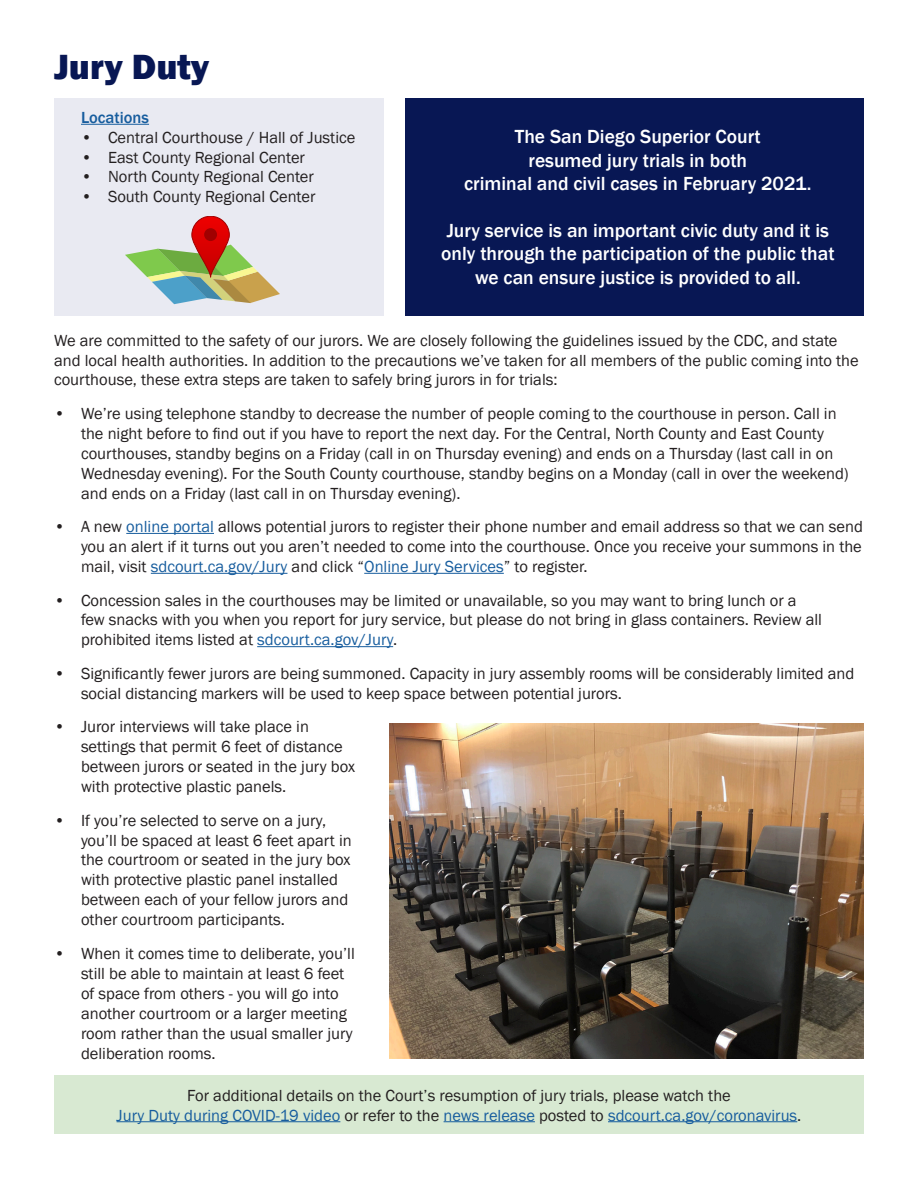
<style>
.page{position:relative;width:918px;height:1188px;background:#fff}
.page>*{position:absolute;margin:0;border:0;box-sizing:border-box;transform-origin:0 0}
.t1{font:800 36px "Franklin Gothic";color:#081754}
.t2{font:500 19.5px/23.4px "Franklin Gothic";color:#fff;text-align:center}
.t3{font:16.5px/20px "Franklin Gothic";color:#231f20}
.t4{font:16.5px "Franklin Gothic";color:#175d9e}
.t5{font:500 16.5px "Franklin Gothic";color:#175d9e}
.s1{color:#175d9e}
.s2{color:#231f20}
</style>
<div class="page">
<div style="left:405px;top:98px;width:459px;height:217px;background:#081754"></div>
<div style="left:54px;top:1076px;width:810px;height:58px;background:#d8e9d2"></div>
<hr style="left:117px;top:1121px;width:223px;height:1px;background:#175d9e">
<hr style="left:444px;top:1121px;width:91px;height:1px;background:#175d9e">
<hr style="left:608px;top:1121px;width:189px;height:1px;background:#175d9e">
<div style="left:54px;top:98px;width:329px;height:217px;background:#e9eaf2"></div>
<hr style="left:81px;top:124px;width:68px;height:1px;background:#175d9e">
<svg style="left:125px;top:245px;width:155px;height:59px"></svg>
<svg style="left:192px;top:216px;width:37px;height:61px;background:#bf3315"></svg>
<div style="left:192px;top:216px;width:38px;height:61px;border:1px solid #a00000;border-radius:19px"></div>
<div style="left:204px;top:228px;width:13px;height:13px;background:#a00000;border-radius:50%"></div>
<hr style="left:126px;top:533px;width:88px;height:1px;background:#175d9e">
<hr style="left:151px;top:573px;width:136px;height:1px;background:#175d9e">
<hr style="left:364px;top:573px;width:140px;height:1px;background:#175d9e">
<hr style="left:257px;top:646px;width:136px;height:1px;background:#175d9e">
<img style="left:390px;top:723px;width:474px;height:336px">
<p class="t1" style="left:54px;top:44px;width:157px">Jury Duty</p>
<p class="t5" style="left:81px;top:107px;width:70px">Locations</p>
<p class="t3" style="left:81px;top:128px;width:276px">• Central Courthouse / Hall of Justice</p>
<p class="t3" style="left:81px;top:148px;width:226px">• East County Regional Center</p>
<p class="t3" style="left:81px;top:167px;width:234px">• North County Regional Center</p>
<p class="t3" style="left:81px;top:187px;width:236px">• South County Regional Center</p>
<p class="t2" style="left:515px;top:125px;width:247px">The San Diego Superior Court</p>
<p class="t2" style="left:529px;top:149px;width:220px">resumed jury trials in both</p>
<p class="t2" style="left:464px;top:172px;width:349px">criminal and civil cases in February 2021.</p>
<p class="t2" style="left:441px;top:219px;width:395px">Jury service is an important civic duty and it is only through the participation of the public that we can ensure justice is provided to all.</p>
<p class="t3" style="left:54px;top:330px;width:806px">We are committed to the safety of our jurors. We are closely following the guidelines issued by the CDC, and state and local health authorities. In addition to the precautions we’ve taken for all members of the public coming into the courthouse, these extra steps are taken to safely bring jurors in for trials:</p>
<p class="t3" style="left:81px;top:404px;width:769px;text-indent:-27px">• We’re using telephone standby to decrease the number of people coming to the courthouse in person. Call in the night before to find out if you have to report the next day. For the Central, North County and East County courthouses, standby begins on a Friday (call in on Thursday evening) and ends on a Thursday (last call in on Wednesday evening). For the South County courthouse, standby begins on a Monday (call in over the weekend) and ends on a Friday (last call in on Thursday evening).</p>
<p class="t3" style="left:81px;top:517px;width:784px;text-align:justify;text-indent:-27px">• A new <span class="s1">online portal</span> allows potential jurors to register their phone number and email address so that we can send you an alert if it turns out you aren’t needed to come into the courthouse. Once you receive your summons in the mail, visit <span class="s1">sdcourt.ca.gov/Jury</span> and click “<span class="s1">Online Jury Services</span>” to register.</p>
<p class="t3" style="left:81px;top:590px;width:743px;text-indent:-27px">• Concession sales in the courthouses may be limited or unavailable, so you may want to bring lunch or a few snacks with you when you report for jury service, but please do not bring in glass containers. Review all prohibited items listed at <span class="s1">sdcourt.ca.gov/Jury</span>.</p>
<p class="t3" style="left:81px;top:664px;width:775px;text-indent:-27px">• Significantly fewer jurors are being summoned. Capacity in jury assembly rooms will be considerably limited and social distancing markers will be used to keep space between potential jurors.</p>
<p class="t3" style="left:81px;top:717px;width:276px;text-indent:-27px">• Juror interviews will take place in settings that permit 6 feet of distance between jurors or seated in the jury box with protective plastic panels.</p>
<p class="t3" style="left:81px;top:810px;width:272px;text-indent:-27px">• If you’re selected to serve on a jury, you’ll be spaced at least 6 feet apart in the courtroom or seated in the jury box with protective plastic panel installed between each of your fellow jurors and other courtroom participants.</p>
<p class="t3" style="left:81px;top:944px;width:275px;text-indent:-27px">• When it comes time to deliberate, you’ll still be able to maintain at least 6 feet of space from others - you will go into another courtroom or a larger meeting room rather than the usual smaller jury deliberation rooms.</p>
<p class="t3" style="left:187px;top:1086px;width:545px">For additional details on the Court’s resumption of jury trials, please watch the</p>
<p class="t4" style="left:117px;top:1105px;width:686px">Jury Duty during COVID-19 video <span class="s2">or refer to the</span> news release <span class="s2">posted to</span> sdcourt.ca.gov/coronavirus<span class="s2">.</span></p>
</div>
